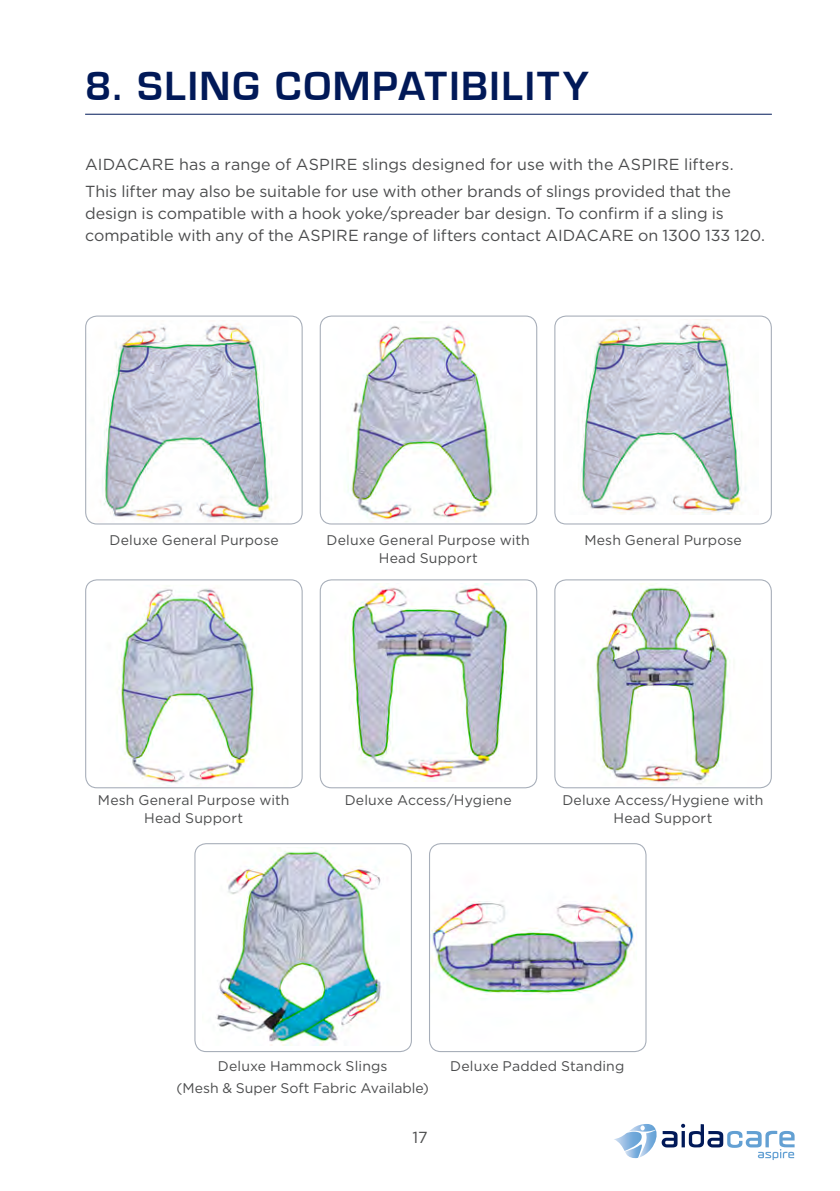
<style>
.page{position:relative;width:840px;height:1191px;background:#fff}
.page>*{position:absolute;margin:0;border:0;box-sizing:border-box;transform-origin:0 0}
.chapter_title{font:700 42px "Eurostile";letter-spacing:.045em;color:#011958}
.body{font:16px/22px "Gotham";letter-spacing:-.005em;color:#4b4c4d}
.body-2{font:14px/18px "Gotham";letter-spacing:.01em;color:#4b4c4d;text-align:center}
</style>
<div class="page">
<svg style="left:614px;top:1123px;width:180px;height:37px"></svg>
<hr style="left:85px;top:114px;width:686px;height:1px;background:#011958">
<img style="left:86px;top:320px;width:190px;height:202px">
<div style="left:85px;top:315px;width:217px;height:209px;border:1px solid #a7aeb9;border-radius:11px"></div>
<img style="left:86px;top:585px;width:171px;height:201px">
<div style="left:85px;top:579px;width:217px;height:209px;border:1px solid #a7aeb9;border-radius:11px"></div>
<img style="left:216px;top:850px;width:166px;height:195px">
<div style="left:194px;top:843px;width:217px;height:209px;border:1px solid #a7aeb9;border-radius:11px"></div>
<img style="left:321px;top:321px;width:178px;height:201px">
<div style="left:319px;top:315px;width:218px;height:209px;border:1px solid #a7aeb9;border-radius:11px"></div>
<img style="left:349px;top:583px;width:160px;height:198px">
<div style="left:319px;top:579px;width:218px;height:209px;border:1px solid #a7aeb9;border-radius:11px"></div>
<img style="left:429px;top:845px;width:206px;height:206px">
<div style="left:429px;top:843px;width:217px;height:209px;border:1px solid #a7aeb9;border-radius:11px"></div>
<img style="left:581px;top:322px;width:165px;height:192px">
<div style="left:554px;top:315px;width:217px;height:209px;border:1px solid #a7aeb9;border-radius:11px"></div>
<img style="left:594px;top:583px;width:136px;height:202px">
<div style="left:554px;top:579px;width:217px;height:209px;border:1px solid #a7aeb9;border-radius:11px"></div>
<p class="chapter_title" style="left:85px;top:63px;width:504px">8. SLING COMPATIBILITY</p>
<p class="body" style="left:85px;top:153px;width:649px">AIDACARE has a range of ASPIRE slings designed for use with the ASPIRE lifters.</p>
<p class="body" style="left:85px;top:180px;width:681px">This lifter may also be suitable for use with other brands of slings provided that the design is compatible with a hook yoke/spreader bar design. To confirm if a sling is compatible with any of the ASPIRE range of lifters contact AIDACARE on 1300 133 120.</p>
<p class="body-2" style="left:109px;top:530px;width:171px">Deluxe General Purpose</p>
<p class="body-2" style="left:326px;top:530px;width:205px">Deluxe General Purpose with<br>Head Support</p>
<p class="body-2" style="left:584px;top:530px;width:159px">Mesh General Purpose</p>
<p class="body-2" style="left:98px;top:791px;width:193px">Mesh General Purpose with<br>Head Support</p>
<p class="body-2" style="left:344px;top:791px;width:168px">Deluxe Access/Hygiene</p>
<p class="body-2" style="left:562px;top:791px;width:202px">Deluxe Access/Hygiene with<br>Head Support</p>
<p class="body-2" style="left:218px;top:1057px;width:171px">Deluxe Hammock Slings</p>
<p class="body-2" style="left:176px;top:1078px;width:254px">(Mesh &amp; Super Soft Fabric Available)</p>
<p class="body" style="left:412px;top:1125px;width:17px">17</p>
<p class="body-2" style="left:450px;top:1057px;width:175px">Deluxe Padded Standing</p>
</div>
